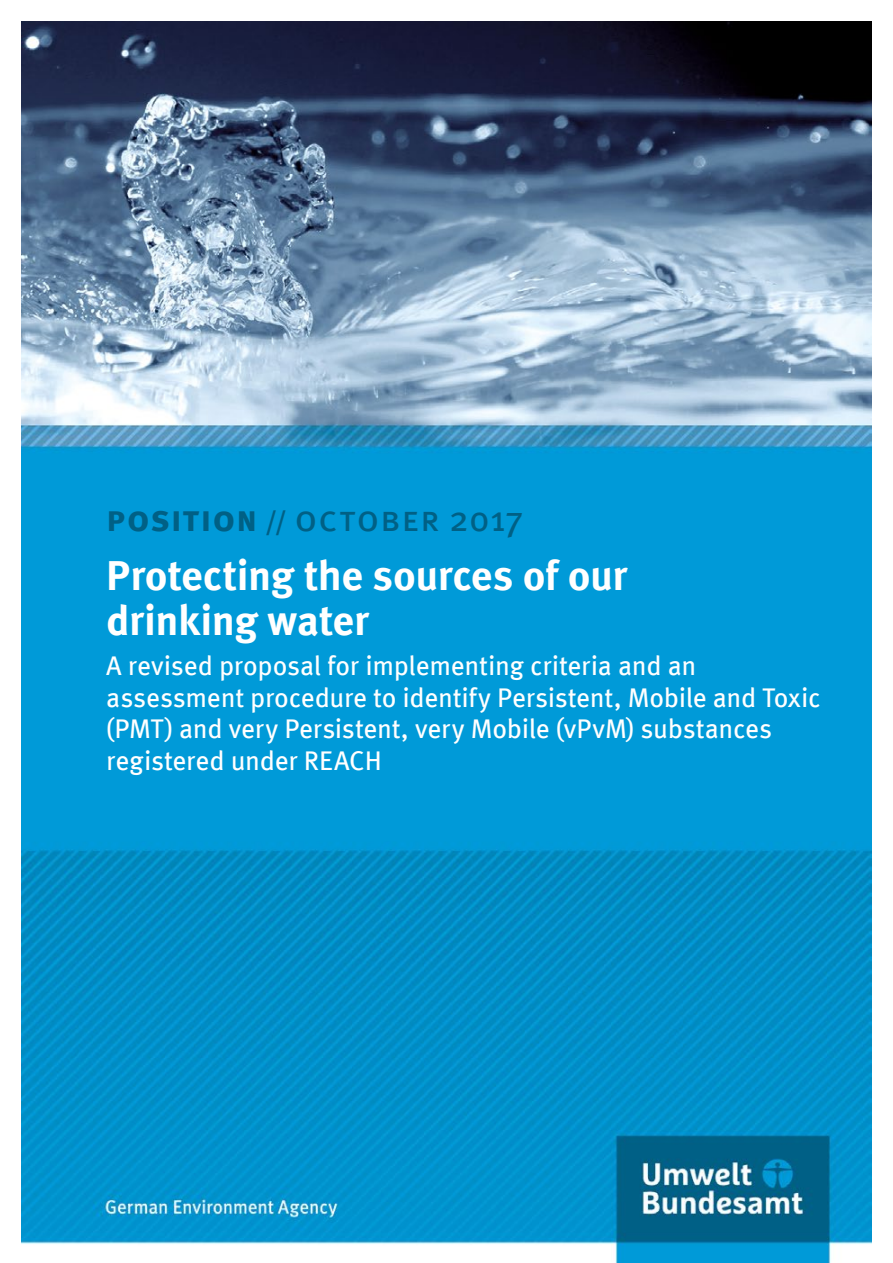
<style>
.page{position:relative;width:893px;height:1263px;background:#fff}
.page>*{position:absolute;margin:0;border:0;box-sizing:border-box;transform-origin:0 0}
.t1{font:700 42px/45px "Meta Offc";letter-spacing:-.01em;color:#fff}
.H1_Position{font:36px "Meta Sc Offc";letter-spacing:.015em;color:#006085}
.t2{font:27px/31.5px "Meta Offc";letter-spacing:-.01em;color:#fff}
.s1{font-weight:700}
.s2{font-weight:700;font-size:27px}
</style>
<div class="page">
<img style="left:21px;top:21px;width:851px;height:1242px">
<h1 class="H1_Position" style="left:106px;top:497px;width:418px"><span class="s1">position</span> <span class="s2">//</span> october 2017</h1>
<h1 class="t1" style="left:106px;top:554px;width:523px">Protecting the sources of our drinking water</h1>
<p class="t2" style="left:106px;top:651px;width:716px">A revised proposal for implementing criteria and an assessment procedure to identify Persistent, Mobile and Toxic (PMT) and very Persistent, very Mobile (vPvM) substances registered under REACH</p>
</div>
